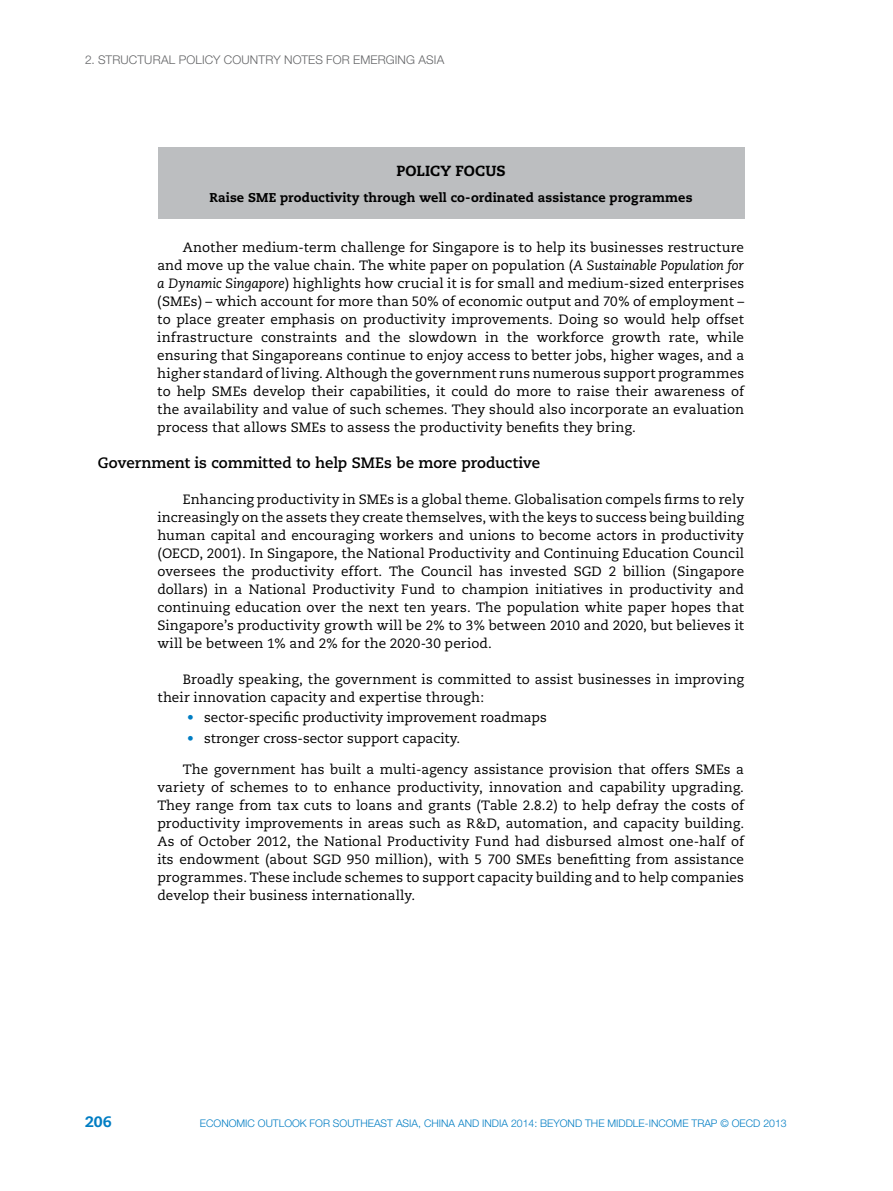
<style>
.page{position:relative;width:893px;height:1191px;background:#fff}
.page>*{position:absolute;margin:0;border:0;box-sizing:border-box;transform-origin:0 0}
.t1{font:700 15px "Caecilia";color:#000}
.t2{font:800 15px "Caecilia";color:#007dc3}
.t3{font:800 14.7px "Caecilia";letter-spacing:.005em;color:#000}
.t4{font:13.5px/18px "Caecilia";letter-spacing:.005em;color:#000;text-align:justify}
.t5{font:800 12.75px "Caecilia";letter-spacing:.01em;color:#000}
.t6{font:300 12px "Helvetica Neue";letter-spacing:.015em;color:#636466}
.t7{font:300 10.5px "Helvetica Neue";color:#007dc3}
.s1{font-style:italic}
.s2{color:#007dc3}
</style>
<div class="page">
<div style="left:158px;top:147px;width:586px;height:72px;background:#bcbec0"></div>
<p class="t6" style="left:85px;top:52px;width:361px">2. STRUCTURAL POLICY COUNTRY NOTES FOR EMERGING AS IA</p>
<p class="t3" style="left:396px;top:162px;width:111px">POLICY FOCUS</p>
<p class="t5" style="left:209px;top:190px;width:485px">Raise SME productivity through well co-ordinated assistance programmes</p>
<p class="t4" style="left:157px;top:239px;width:588px;text-indent:26px">Another medium-term challenge for Singapore is to help its businesses restructure and move up the value chain. The white paper on population (<span class="s1">A Sustainable Population for a Dynamic Singapore</span>) highlights how crucial it is for small and medium-sized enterprises (SMEs) – which account for more than 50% of economic output and 70% of employment – to place greater emphasis on productivity improvements. Doing so would help offset infrastructure constraints and the slowdown in the workforce growth rate, while ensuring that Singaporeans continue to enjoy access to better jobs, higher wages, and a higher standard of living. Although the government runs numerous support programmes to help SMEs develop their capabilities, it could do more to raise their awareness of the availability and value of such schemes. They should also incorporate an evaluation process that allows SMEs to assess the productivity benefits they bring.</p>
<p class="t1" style="left:98px;top:454px;width:444px">Government is committed to help SMEs be more productive</p>
<p class="t4" style="left:157px;top:491px;width:588px;text-indent:26px">Enhancing productivity in SMEs is a global theme. Globalisation compels firms to rely increasingly on the assets they create themselves, with the keys to success being building human capital and encouraging workers and unions to become actors in productivity (OECD, 2001). In Singapore, the National Productivity and Continuing Education Council oversees the productivity effort. The Council has invested SGD 2 billion (Singapore dollars) in a National Productivity Fund to champion initiatives in productivity and continuing education over the next ten years. The population white paper hopes that Singapore’s productivity growth will be 2% to 3% between 2010 and 2020, but believes it will be between 1% and 2% for the 2020-30 period.</p>
<p class="t4" style="left:157px;top:671px;width:588px;text-indent:26px">Broadly speaking, the government is committed to assist businesses in improving their innovation capacity and expertise through:</p>
<p class="t4" style="left:187px;top:709px;width:361px"><span class="s2">•</span> sector-specific productivity improvement roadmaps</p>
<p class="t4" style="left:187px;top:729px;width:274px"><span class="s2">•</span> stronger cross-sector support capacity.</p>
<p class="t4" style="left:157px;top:761px;width:588px;text-indent:26px">The government has built a multi-agency assistance provision that offers SMEs a variety of schemes to to enhance productivity, innovation and capability upgrading.<br>They range from tax cuts to loans and grants (Table 2.8.2) to help defray the costs of productivity improvements in areas such as R&amp;D, automation, and capacity building.<br>As of October 2012, the National Productivity Fund had disbursed almost one-half of its endowment (about SGD 950 million), with 5 700 SMEs benefitting from assistance programmes. These include schemes to support capacity building and to help companies develop their business internationally.</p>
<p class="t2" style="left:85px;top:1112px;width:28px">206</p>
<p class="t7" style="left:200px;top:1117px;width:588px">ECONOMIC OUTLOOK FOR SOUTHEAST ASIA, CHINA AND INDIA 2014: BEYOND THE MIDDLE-INCOME TRAP © OECD 2013</p>
</div>
